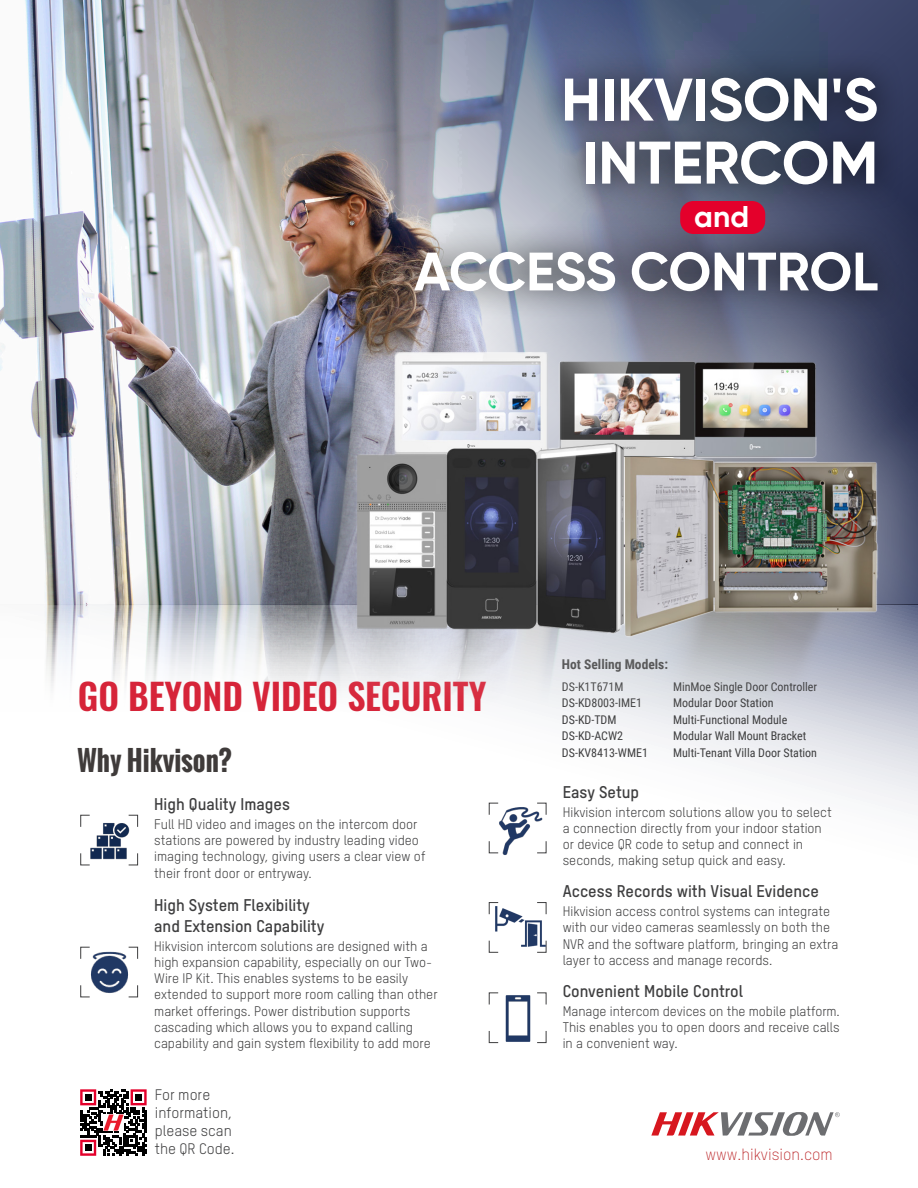
<style>
.page{position:relative;width:918px;height:1188px;background:#fff}
.page>*{position:absolute;margin:0;border:0;box-sizing:border-box;transform-origin:0 0}
.t1{font:700 60px "Gilroy";color:#fff}
.t2{font:700 54px "Gilroy";letter-spacing:-.01em;color:#fff}
.t3{font:600 36px "Oswald";color:#d62439}
.t4{font:700 30px "Gilroy";color:#fff}
.t5{font:700 27px "Oswald";color:#3f3b3a}
.t6{font:16.5px "T Star Pro Bold";color:#3e3e3f}
.t7{font:300 16.05px "TSTARPRO";color:#bd2a2d}
.t8{font:15px/18px "TSTARPRO";color:#3e3e3f}
.t9{font:13.5px/16.2px "T Star Pro Regular";color:#3e3e3f}
.t10{font:700 13.5px "Roboto Condensed";color:#3e3e3f}
.t11{font:12px "Roboto Condensed";color:#3e3e3f}
.t12{font:3.9px "Arial";color:#6c6d70}
</style>
<div class="page">
<svg style="left:80px;top:1089px;width:67px;height:67px"></svg>
<div style="left:85px;top:1094px;width:7px;height:7px;background:#000"></div>
<div style="left:135px;top:1094px;width:7px;height:7px;background:#000"></div>
<div style="left:85px;top:1144px;width:7px;height:7px;background:#000"></div>
<img style="left:103px;top:1115px;width:21px;height:15px">
<svg style="left:488px;top:802px;width:11px;height:13px"></svg>
<svg style="left:537px;top:802px;width:10px;height:13px"></svg>
<svg style="left:488px;top:841px;width:6px;height:13px"></svg>
<svg style="left:546px;top:841px;width:1px;height:13px"></svg>
<svg style="left:488px;top:902px;width:11px;height:13px"></svg>
<svg style="left:537px;top:902px;width:10px;height:13px"></svg>
<svg style="left:488px;top:940px;width:11px;height:13px"></svg>
<svg style="left:537px;top:940px;width:10px;height:13px"></svg>
<svg style="left:488px;top:992px;width:11px;height:13px"></svg>
<svg style="left:537px;top:992px;width:10px;height:13px"></svg>
<svg style="left:488px;top:1031px;width:5px;height:12px"></svg>
<svg style="left:542px;top:1031px;width:5px;height:12px"></svg>
<img style="left:494px;top:805px;width:52px;height:50px">
<img style="left:494px;top:905px;width:52px;height:43px">
<img style="left:493px;top:994px;width:49px;height:49px">
<svg style="left:80px;top:814px;width:10px;height:13px"></svg>
<svg style="left:128px;top:814px;width:11px;height:13px"></svg>
<svg style="left:80px;top:853px;width:10px;height:13px"></svg>
<svg style="left:128px;top:853px;width:11px;height:13px"></svg>
<svg style="left:80px;top:946px;width:10px;height:13px"></svg>
<svg style="left:128px;top:946px;width:11px;height:13px"></svg>
<svg style="left:80px;top:985px;width:10px;height:13px"></svg>
<svg style="left:128px;top:985px;width:11px;height:13px"></svg>
<img style="left:86px;top:949px;width:46px;height:46px">
<img style="left:86px;top:817px;width:46px;height:46px">
<img style="left:0;top:0;width:918px;height:604px">
<svg style="left:651px;top:1112px;width:189px;height:24px"></svg>
<div style="left:385px;top:221px;width:523px;height:101px;background:#000;opacity:.4"></div>
<div style="left:534px;top:47px;width:373px;height:168px;background:#000;opacity:.4"></div>
<div style="left:680px;top:201px;width:85px;height:33px;background:#e4002b;border-radius:13px"></div>
<div style="left:257px;top:252px;width:661px;height:482px;background:#fff;opacity:.4"></div>
<img style="left:233px;top:344px;width:657px;height:309px">
<p class="t1" style="left:561px;top:62px;width:319px">HIKVISON'S</p>
<p class="t1" style="left:582px;top:125px;width:298px">INTERCOM</p>
<p class="t4" style="left:694px;top:197px;width:56px">and</p>
<p class="t2" style="left:414px;top:238px;width:466px">ACCESS CONTROL</p>
<p class="t3" style="left:78px;top:664px;width:410px">GO BEYOND VIDEO SECURITY</p>
<p class="t5" style="left:78px;top:741px;width:156px">Why Hikvison?</p>
<p class="t6" style="left:154px;top:792px;width:137px">High Quality Images</p>
<p class="t9" style="left:154px;top:815px;width:273px">Full HD video and images on the intercom door stations are powered by industry leading video imaging technology, giving users a clear view of their front door or entryway.</p>
<p class="t6" style="left:154px;top:893px;width:157px">High System Flexibility</p>
<p class="t6" style="left:154px;top:914px;width:172px">and Extension Capability</p>
<p class="t9" style="left:154px;top:937px;width:285px">Hikvision intercom solutions are designed with a high expansion capability, especially on our Two-Wire IP Kit. This enables systems to be easily extended to support more room calling than other market offerings. Power distribution supports cascading which allows you to expand calling capability and gain system flexibility to add more</p>
<p class="t8" style="left:155px;top:1085px;width:81px">For more information, please scan the QR Code.</p>
<p class="t10" style="left:562px;top:654px;width:108px">Hot Selling Models:</p>
<p class="t11" style="left:562px;top:678px;width:63px">DS-K1T671M</p>
<p class="t11" style="left:562px;top:694px;width:82px">DS-KD8003-IME1</p>
<p class="t11" style="left:562px;top:711px;width:56px">DS-KD-TDM</p>
<p class="t11" style="left:562px;top:727px;width:63px">DS-KD-ACW2</p>
<p class="t11" style="left:562px;top:744px;width:88px">DS-KV8413-WME1</p>
<p class="t11" style="left:673px;top:678px;width:145px">MinMoe Single Door Controller</p>
<p class="t11" style="left:673px;top:694px;width:102px">Modular Door Station</p>
<p class="t11" style="left:673px;top:711px;width:116px">Multi-Functional Module</p>
<p class="t11" style="left:673px;top:727px;width:135px">Modular Wall Mount Bracket</p>
<p class="t11" style="left:673px;top:744px;width:146px">Multi-Tenant Villa Door Station</p>
<p class="t6" style="left:563px;top:780px;width:78px">Easy Setup</p>
<p class="t9" style="left:563px;top:803px;width:270px">Hikvision intercom solutions allow you to select a connection directly from your indoor station or device QR code to setup and connect in seconds, making setup quick and easy.</p>
<p class="t6" style="left:563px;top:879px;width:258px">Access Records with Visual Evidence</p>
<p class="t9" style="left:563px;top:902px;width:277px">Hikvision access control systems can integrate with our video cameras seamlessly on both the NVR and the software platform, bringing an extra layer to access and manage records.</p>
<p class="t6" style="left:563px;top:979px;width:182px">Convenient Mobile Control</p>
<p class="t9" style="left:563px;top:1002px;width:279px;text-align:justify">Manage intercom devices on the mobile platform.<br>This enables you to open doors and receive calls in a convenient way.</p>
<p class="t12" style="left:836px;top:1112px;width:4px">R</p>
<p class="t7" style="left:706px;top:1143px;width:128px">www.hikvision.com</p>
</div>
